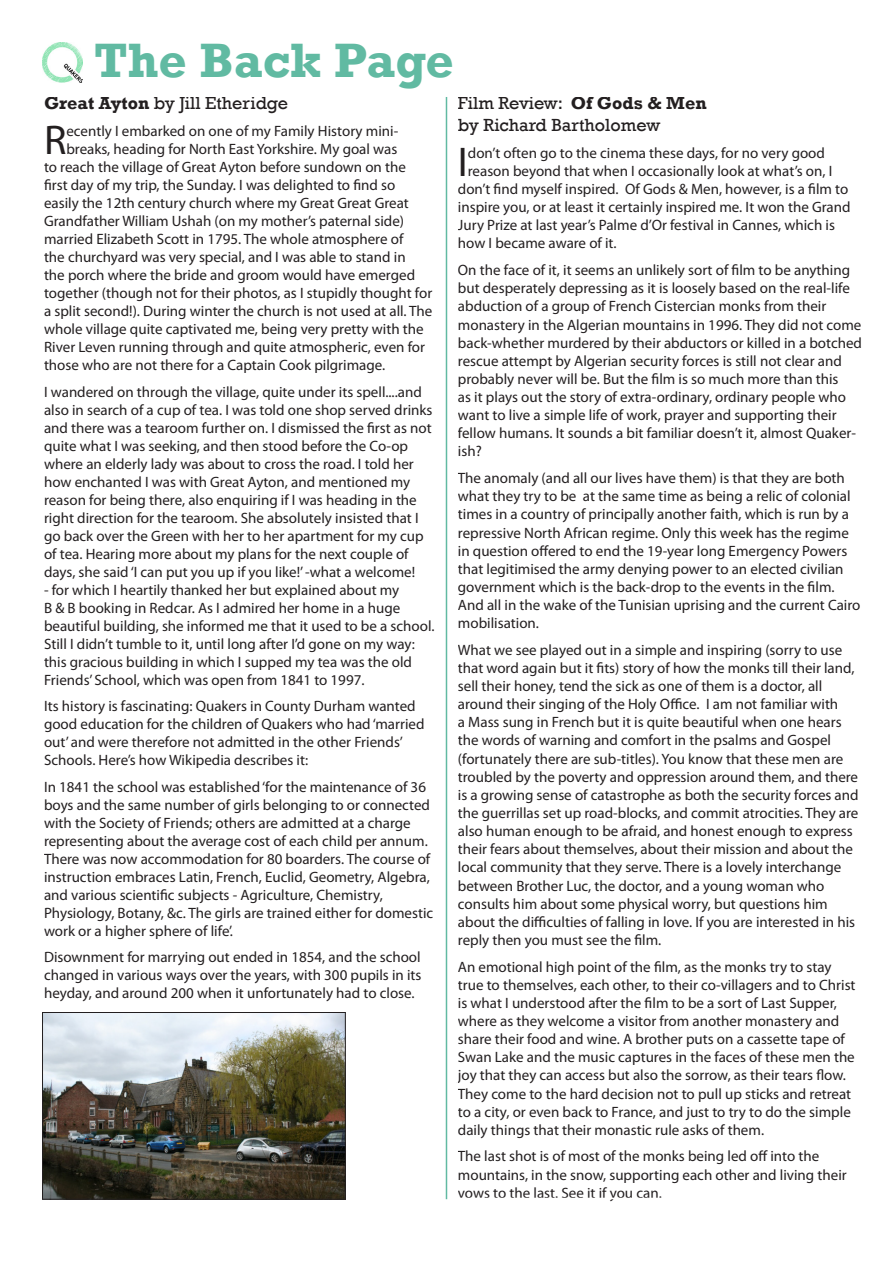
<style>
.page{position:relative;width:893px;height:1263px;background:#fff}
.page>*{position:absolute;margin:0;border:0;box-sizing:border-box;transform-origin:0 0}
.t1{font:700 49.5px "Rockwell";color:#61baa2}
.t2{font:41.7px "Myriad Pro";color:#231f20}
.t3{font:18px/21.8px "Rockwell";color:#231f20}
.t4{font:15px/18.1px "Myriad Pro";color:#231f20}
.s1{font-weight:700}
</style>
<div class="page">
<img style="left:43px;top:43px;width:39px;height:39px">
<hr style="left:446px;top:97px;width:1px;height:1102px;background:#61baa2">
<img style="left:44px;top:1014px;width:300px;height:183px">
<div style="left:42px;top:1012px;width:304px;height:187px;border:1px solid #231f20"></div>
<p class="t1" style="left:94px;top:30px;width:361px">The Back Page</p>
<p class="t3" style="left:44px;top:93px;width:246px"><span class="s1">Great Ayton</span> by Jill Etheridge</p>
<p class="t2" style="left:44px;top:114px;width:24px">R</p>
<p class="t4" style="left:66px;top:122px;width:333px">ecently I embarked on one of my Family History mini-</p>
<p class="t3" style="left:458px;top:93px;width:250px">Film Review: <span class="s1">Of Gods &amp; Men </span>by Richard Bartholomew</p>
<p class="t2" style="left:458px;top:136px;width:11px">I</p>
<p class="t4" style="left:468px;top:143px;width:359px">don’t often go to the cinema these days, for no very good</p>
<p class="t4" style="left:66px;top:140px;width:332px">breaks, heading for North East Yorkshire. My goal was</p>
<p class="t4" style="left:44px;top:158px;width:363px">to reach the village of Great Ayton before sundown on the</p>
<p class="t4" style="left:44px;top:176px;width:353px">first day of my trip, the Sunday. I was delighted to find so</p>
<p class="t4" style="left:44px;top:194px;width:366px">easily the 12th century church where my Great Great Great</p>
<p class="t4" style="left:44px;top:212px;width:362px">Grandfather William Ushah (on my mother’s paternal side)</p>
<p class="t4" style="left:44px;top:230px;width:361px">married Elizabeth Scott in 1795. The whole atmosphere of</p>
<p class="t4" style="left:44px;top:248px;width:363px">the churchyard was very special, and I was able to stand in</p>
<p class="t4" style="left:44px;top:266px;width:373px">the porch where the bride and groom would have emerged</p>
<p class="t4" style="left:44px;top:284px;width:390px">together (though not for their photos, as I stupidly thought for</p>
<p class="t4" style="left:44px;top:302px;width:390px">a split second!). During winter the church is not used at all. The</p>
<p class="t4" style="left:44px;top:320px;width:381px">whole village quite captivated me, being very pretty with the</p>
<p class="t4" style="left:44px;top:338px;width:382px">River Leven running through and quite atmospheric, even for</p>
<p class="t4" style="left:44px;top:356px;width:343px">those who are not there for a Captain Cook pilgrimage.</p>
<p class="t4" style="left:44px;top:382px;width:390px">I wandered on through the village, quite under its spell....and also in search of a cup of tea. I was told one shop served drinks and there was a tearoom further on. I dismissed the first as not quite what I was seeking, and then stood before the Co-op where an elderly lady was about to cross the road. I told her how enchanted I was with Great Ayton, and mentioned my reason for being there, also enquiring if I was heading in the right direction for the tearoom. She absolutely insisted that I go back over the Green with her to her apartment for my cup of tea. Hearing more about my plans for the next couple of days, she said ‘I can put you up if you like!’ -what a welcome!</p>
<p class="t4" style="left:44px;top:580px;width:392px">- for which I heartily thanked her but explained about my<br>B &amp; B booking in Redcar. As I admired her home in a huge beautiful building, she informed me that it used to be a school.<br>Still I didn’t tumble to it, until long after I’d gone on my way: this gracious building in which I supped my tea was the old Friends’ School, which was open from 1841 to 1997.</p>
<p class="t4" style="left:44px;top:697px;width:382px">Its history is fascinating: Quakers in County Durham wanted good education for the children of Quakers who had ‘married out’ and were therefore not admitted in the other Friends’ Schools. Here’s how Wikipedia describes it:</p>
<p class="t4" style="left:44px;top:777px;width:391px">In 1841 the school was established ‘for the maintenance of 36 boys and the same number of girls belonging to or connected with the Society of Friends; others are admitted at a charge representing about the average cost of each child per annum.<br>There was now accommodation for 80 boarders. The course of instruction embraces Latin, French, Euclid, Geometry, Algebra, and various scientific subjects - Agriculture, Chemistry, Physiology, Botany, &amp;c. The girls are trained either for domestic work or a higher sphere of life’.</p>
<p class="t4" style="left:44px;top:948px;width:379px;text-align:justify">Disownment for marrying out ended in 1854, and the school changed in various ways over the years, with 300 pupils in its heyday, and around 200 when it unfortunately had to close.</p>
<p class="t4" style="left:468px;top:162px;width:366px">reason beyond that when I occasionally look at what’s on, I</p>
<p class="t4" style="left:458px;top:180px;width:392px">don’t find myself inspired. Of Gods &amp; Men, however, is a film to</p>
<p class="t4" style="left:458px;top:198px;width:394px">inspire you, or at least it certainly inspired me. It won the Grand</p>
<p class="t4" style="left:458px;top:216px;width:379px">Jury Prize at last year’s Palme d’Or festival in Cannes, which is</p>
<p class="t4" style="left:458px;top:234px;width:160px">how I became aware of it.</p>
<p class="t4" style="left:458px;top:261px;width:406px">On the face of it, it seems an unlikely sort of film to be anything but desperately depressing as it is loosely based on the real-life abduction of a group of French Cistercian monks from their monastery in the Algerian mountains in 1996. They did not come back-whether murdered by their abductors or killed in a botched rescue attempt by Algerian security forces is still not clear and probably never will be. But the film is so much more than this<br>as it plays out the story of extra-ordinary, ordinary people who want to live a simple life of work, prayer and supporting their fellow humans. It sounds a bit familiar doesn’t it, almost Quaker&shy;ish?</p>
<p class="t4" style="left:458px;top:469px;width:404px">The anomaly (and all our lives have them) is that they are both what they try to be at the same time as being a relic of colonial times in a country of principally another faith, which is run by a repressive North African regime. Only this week has the regime in question offered to end the 19-year long Emergency Powers that legitimised the army denying power to an elected civilian government which is the back-drop to the events in the film.<br>And all in the wake of the Tunisian uprising and the current Cairo mobilisation.</p>
<p class="t4" style="left:458px;top:640px;width:402px">What we see played out in a simple and inspiring (sorry to use that word again but it fits) story of how the monks till their land, sell their honey, tend the sick as one of them is a doctor, all around their singing of the Holy Office. I am not familiar with<br>a Mass sung in French but it is quite beautiful when one hears the words of warning and comfort in the psalms and Gospel (fortunately there are sub-titles). You know that these men are troubled by the poverty and oppression around them, and there is a growing sense of catastrophe as both the security forces and the guerrillas set up road-blocks, and commit atrocities. They are also human enough to be afraid, and honest enough to express their fears about themselves, about their mission and about the local community that they serve. There is a lovely interchange between Brother Luc, the doctor, and a young woman who consults him about some physical worry, but questions him about the difficulties of falling in love. If you are interested in his reply then you must see the film.</p>
<p class="t4" style="left:458px;top:957px;width:399px">An emotional high point of the film, as the monks try to stay true to themselves, each other, to their co-villagers and to Christ is what I understood after the film to be a sort of Last Supper, where as they welcome a visitor from another monastery and share their food and wine. A brother puts on a cassette tape of Swan Lake and the music captures in the faces of these men the joy that they can access but also the sorrow, as their tears flow.<br>They come to the hard decision not to pull up sticks and retreat to a city, or even back to France, and just to try to do the simple daily things that their monastic rule asks of them.</p>
<p class="t4" style="left:458px;top:1147px;width:390px">The last shot is of most of the monks being led off into the mountains, in the snow, supporting each other and living their vows to the last. See it if you can.</p>
</div>
